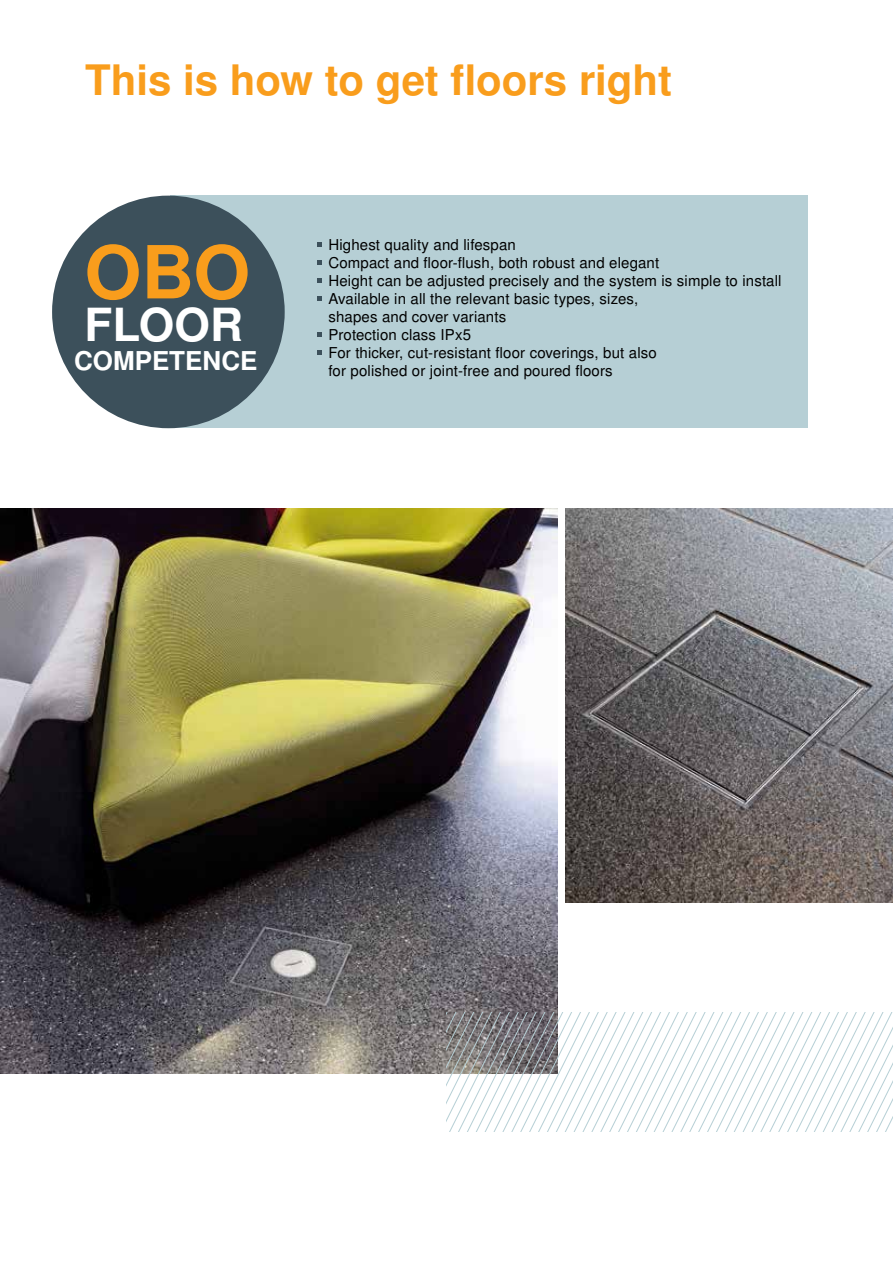
<style>
.page{position:relative;width:893px;height:1263px;background:#fff}
.page>*{position:absolute;margin:0;border:0;box-sizing:border-box;transform-origin:0 0}
.t1{font:700 73.2px "Nimbus San LOT";color:#f99d1c}
.t2{font:700 45.75px "Nimbus San LOT";color:#fff}
.t3{font:700 42px "Nimbus San LOT";color:#f99d1c}
.t4{font:700 25.95px "Nimbus San LOT";color:#fff}
.t5{font:15px/18px "Nimbus San LOT";letter-spacing:.01em;color:#000}
</style>
<div class="page">
<img style="left:0;top:508px;width:557px;height:565px">
<div style="left:170px;top:196px;width:638px;height:232px;background:#b6cfd5"></div>
<svg style="left:317px;top:242px;width:5px;height:5px"></svg>
<svg style="left:317px;top:260px;width:5px;height:5px"></svg>
<svg style="left:317px;top:278px;width:5px;height:5px"></svg>
<svg style="left:317px;top:296px;width:5px;height:5px"></svg>
<svg style="left:317px;top:332px;width:5px;height:5px"></svg>
<svg style="left:317px;top:350px;width:5px;height:5px"></svg>
<div style="left:52px;top:196px;width:233px;height:232px;background:#3c505b;border-radius:50%"></div>
<svg style="left:447px;top:1012px;width:446px;height:119px"></svg>
<img style="left:0;top:196px;width:1px;height:433px">
<img style="left:0;top:638px;width:1px;height:561px">
<img style="left:566px;top:508px;width:327px;height:394px">
<h3 class="t3" style="left:85px;top:55px;width:589px">This is how to get floors right</h3>
<h1 class="t1" style="left:84px;top:229px;width:167px">OBO</h1>
<h2 class="t2" style="left:84px;top:298px;width:160px">FLOOR</h2>
<h3 class="t4" style="left:74px;top:345px;width:185px">COMPETENCE</h3>
<p class="t5" style="left:328px;top:236px;width:455px">Highest quality and lifespan<br>Compact and floor-flush, both robust and elegant<br>Height can be adjusted precisely and the system is simple to install Available in all the relevant basic types, sizes,<br>shapes and cover variants<br>Protection class IPx5<br>For thicker, cut-resistant floor coverings, but also<br>for polished or joint-free and poured floors</p>
</div>
